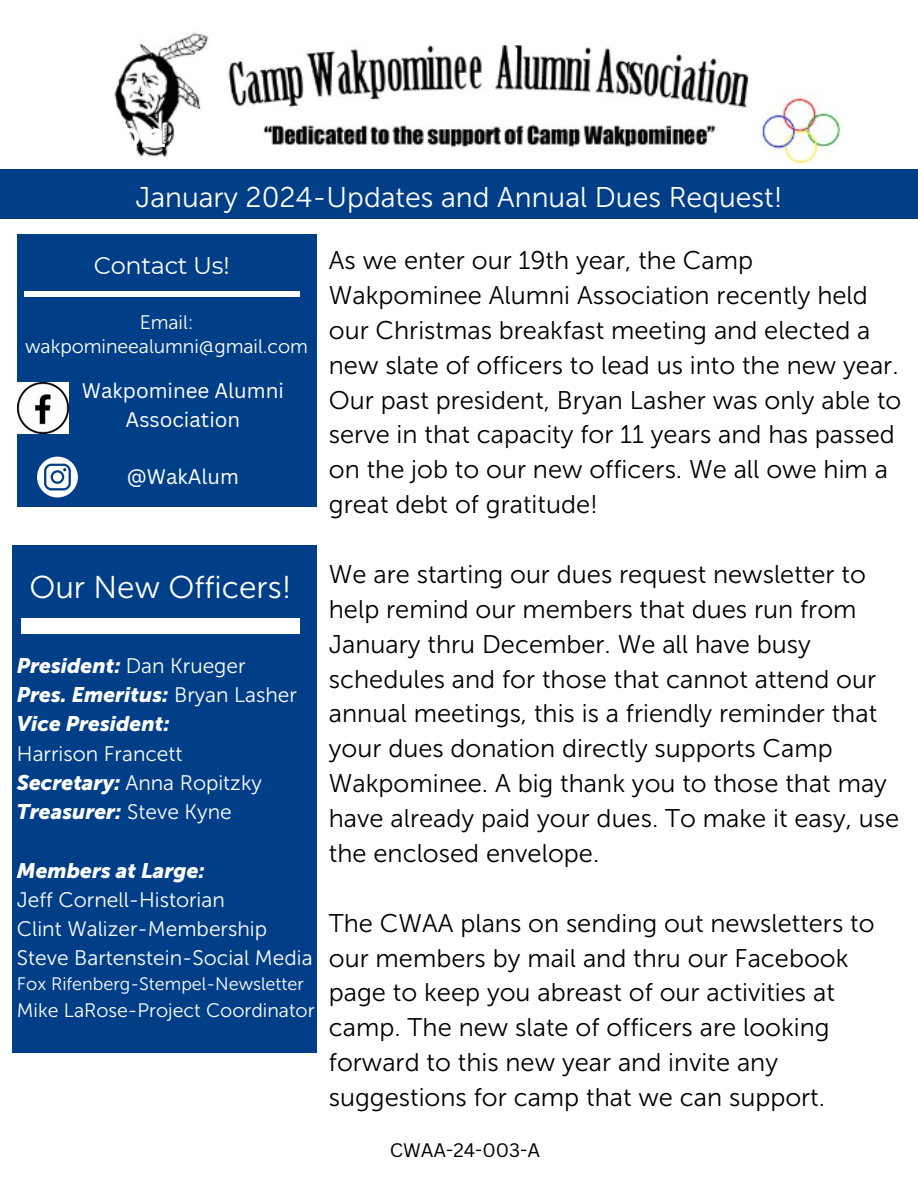
<style>
.page{position:relative;width:918px;height:1188px;background:#fff}
.page>*{position:absolute;margin:0;border:0;box-sizing:border-box;transform-origin:0 0}
.t1{font:31.5px "Museo Sans 300";color:#fff}
.t2{font:28.5px "Museo Sans 300";color:#fff}
.t3{font:25.5px/34.8px "Museo Sans 300";color:#000}
.t4{font:24px "Montserrat";letter-spacing:-.015em;color:#fff}
.t5{font:italic 21px/29.2px "Museo Sans 900";color:#fff}
.t6{font:21px "Museo Sans 300";color:#fff}
.t7{font:20.55px/28.3px "Canva Sans";color:#fff;text-align:center}
.t8{font:19.5px/23.7px "Museo Sans 300";letter-spacing:-.005em;color:#fff;text-align:center}
.t9{font:19.05px "Canva Sans";color:#000}
.t10{font:18px "Museo Sans 300";color:#fff}
.s1{font-family:"Museo Sans 300";font-style:normal}
</style>
<div class="page">
<div style="left:17px;top:234px;width:299px;height:273px;background:#003f87"></div>
<div style="left:0;top:169px;width:918px;height:50px;background:#003f87"></div>
<div style="left:24px;top:291px;width:276px;height:6px;background:#fff"></div>
<svg style="left:37px;top:457px;width:41px;height:40px"></svg>
<img style="left:114px;top:32px;width:727px;height:133px">
<div style="left:12px;top:545px;width:304px;height:507px;background:#003f87"></div>
<div style="left:21px;top:618px;width:279px;height:15px;background:#fff"></div>
<img style="left:18px;top:383px;width:51px;height:51px">
<h5 class="t2" style="left:135px;top:180px;width:649px">January 2024-Updates and Annual Dues Request!</h5>
<h2 class="t4" style="left:94px;top:250px;width:137px">Contact Us!</h2>
<h5 class="t8" style="left:25px;top:311px;width:284px">Email: wakpomineealumni@gmail.com</h5>
<p class="t7" style="left:82px;top:376px;width:203px">Wakpominee Alumni<br>Association</p>
<h1 class="t7" style="left:127px;top:462px;width:114px">@WakAlum</h1>
<h3 class="t3" style="left:329px;top:243px;width:574px">As we enter our 19th year, the Camp Wakpominee Alumni Association recently held our Christmas breakfast meeting and elected a new slate of officers to lead us into the new year.<br>Our past president, Bryan Lasher was only able to serve in that capacity for 11 years and has passed on the job to our new officers. We all owe him a great debt of gratitude!</h3>
<p class="t1" style="left:29px;top:569px;width:263px">Our New Officers!</p>
<p class="t5" style="left:17px;top:651px;width:281px">President: <span class="s1">Dan Krueger<br></span>Pres. Emeritus: <span class="s1">Bryan Lasher<br></span>Vice President:<br><span class="s1">Harrison Francett<br></span>Secretary: <span class="s1">Anna Ropitzky<br></span>Treasurer: <span class="s1">Steve Kyne</span></p>
<p class="t5" style="left:17px;top:856px;width:189px">Members at Large:</p>
<p class="t6" style="left:17px;top:887px;width:209px">Jeff Cornell-Historian</p>
<p class="t6" style="left:17px;top:917px;width:252px">Clint Walizer-Membership</p>
<p class="t6" style="left:17px;top:946px;width:297px">Steve Bartenstein-Social Media</p>
<h3 class="t10" style="left:17px;top:973px;width:289px">Fox Rifenberg-Stempel-Newsletter</h3>
<h3 class="t8" style="left:17px;top:999px;width:299px">Mike LaRose-Project Coordinator</h3>
<h5 class="t3" style="left:329px;top:557px;width:572px">We are starting our dues request newsletter to help remind our members that dues run from January thru December. We all have busy schedules and for those that cannot attend our annual meetings, this is a friendly reminder that your dues donation directly supports Camp Wakpominee. A big thank you to those that may have already paid your dues. To make it easy, use the enclosed envelope.</h5>
<p class="t3" style="left:329px;top:906px;width:547px">The CWAA plans on sending out newsletters to our members by mail and thru our Facebook page to keep you abreast of our activities at camp. The new slate of officers are looking forward to this new year and invite any suggestions for camp that we can support.</p>
<h3 class="t9" style="left:390px;top:1137px;width:152px">CWAA-24-003-A</h3>
</div>
